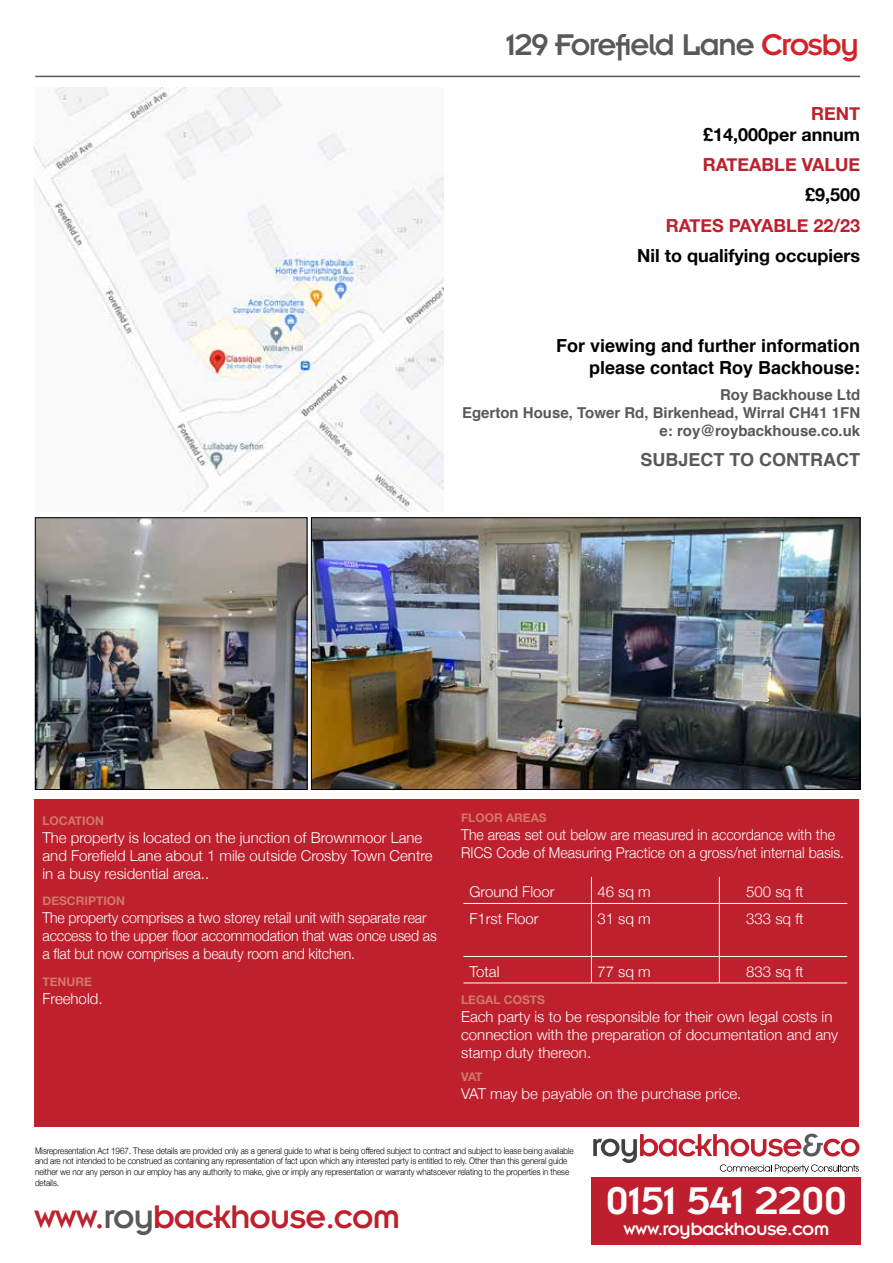
<style>
.page{position:relative;width:893px;height:1263px;background:#fff}
.page>*{position:absolute;margin:0;border:0;box-sizing:border-box;transform-origin:0 0}
.t1{font:42.45px "Insignia";letter-spacing:-.025em;color:#fff}
.t2{font:36px "Insignia";letter-spacing:-.03em;color:#be202e}
.t3{font:33px "Insignia";letter-spacing:-.05em;color:#58595b}
.t4{font:19.65px "Insignia";letter-spacing:-.03em;color:#fff}
.t5{font:700 18px/21.6px "Helvetica";color:#000;text-align:right}
.t6{font:700 18px "Helvetica Neue";color:#000}
.t7{font:700 18px "Helvetica Neue";color:#be202e}
.t8{font:700 18px "Helvetica";color:#58595b}
.t9{font:300 15px/18px "Helvetica Neue";color:#fff}
.t10{font:300 15px/18px "Helvetica Neue";color:#fff;scale:.94 1}
.t11{font:700 15px/18px "Helvetica";color:#58595b;text-align:right}
.t12{font:700 12px "Helvetica Neue";color:#d37867}
.t13{font:300 9px/10.8px "Helvetica Neue";letter-spacing:-.01em;color:#000;scale:.9 1}
.s1{color:#d2232a}
.s2{color:#58595b}
</style>
<div class="page">
<hr style="left:35px;top:76px;width:825px;height:1px;background:#58595b">
<div style="left:34px;top:799px;width:825px;height:328px;background:#be202e"></div>
<div style="left:592px;top:1178px;width:269px;height:67px;background:#be1e2d"></div>
<svg style="left:593px;top:1134px;width:266px;height:39px"></svg>
<img style="left:37px;top:519px;width:268px;height:269px">
<div style="left:35px;top:517px;width:272px;height:273px;border:1px solid #000"></div>
<img style="left:313px;top:519px;width:545px;height:269px">
<div style="left:311px;top:517px;width:549px;height:273px;border:1px solid #000"></div>
<img style="left:34px;top:87px;width:409px;height:424px">
<svg style="left:591px;top:877px;width:1px;height:26px"></svg>
<svg style="left:719px;top:877px;width:1px;height:26px"></svg>
<hr style="left:463px;top:903px;width:128px;height:1px;background:#fff">
<hr style="left:591px;top:903px;width:128px;height:1px;background:#fff">
<hr style="left:591px;top:904px;width:1px;height:52px;background:#fff">
<hr style="left:719px;top:903px;width:128px;height:1px;background:#fff">
<hr style="left:719px;top:904px;width:1px;height:52px;background:#fff">
<hr style="left:463px;top:956px;width:128px;height:1px;background:#fff">
<hr style="left:591px;top:956px;width:128px;height:1px;background:#fff">
<svg style="left:591px;top:957px;width:1px;height:25px"></svg>
<hr style="left:719px;top:956px;width:128px;height:1px;background:#fff">
<svg style="left:719px;top:957px;width:1px;height:25px"></svg>
<hr style="left:463px;top:982px;width:128px;height:1px;background:#fff">
<hr style="left:591px;top:982px;width:128px;height:1px;background:#fff">
<hr style="left:719px;top:982px;width:128px;height:1px;background:#fff">
<h3 class="t3" style="left:506px;top:28px;width:355px">129 Forefield Lane <span class="s1">Crosby</span></h3>
<h3 class="t7" style="left:811px;top:99px;width:50px">RENT</h3>
<h3 class="t6" style="left:703px;top:121px;width:159px">£14,000per annum</h3>
<h3 class="t7" style="left:703px;top:151px;width:159px">RATEABLE VALUE</h3>
<h3 class="t6" style="left:805px;top:181px;width:57px">£9,500</h3>
<h3 class="t7" style="left:666px;top:211px;width:196px">RATES PAYABLE 22/23</h3>
<h3 class="t6" style="left:637px;top:241px;width:224px">Nil to qualifying occupiers</h3>
<h3 class="t5" style="left:556px;top:335px;width:306px">For viewing and further information please contact Roy Backhouse:</h3>
<h3 class="t11" style="left:462px;top:386px;width:400px">Roy Backhouse Ltd<br>Egerton House, Tower Rd, Birkenhead, Wirral CH41 1FN e: roy@roybackhouse.co.uk</h3>
<h3 class="t8" style="left:640px;top:445px;width:221px">SUBJECT TO CONTRACT</h3>
<h3 class="t12" style="left:43px;top:811px;width:63px">LOCATION</h3>
<h3 class="t9" style="left:43px;top:827px;width:392px">The property is located on the junction of Brownmoor Lane and Forefield Lane about 1 mile outside Crosby Town Centre in a busy residential area..</h3>
<h3 class="t12" style="left:43px;top:891px;width:84px">DESCRIPTION</h3>
<h3 class="t10" style="left:43px;top:908px;width:421px">The property comprises a two storey retail unit with separate rear acccess to the upper floor accommodation that was once used as a flat but now comprises a beauty room and kitchen.</h3>
<h3 class="t12" style="left:43px;top:972px;width:51px">TENURE</h3>
<h3 class="t9" style="left:43px;top:988px;width:62px">Freehold.</h3>
<h3 class="t12" style="left:461px;top:808px;width:87px">FLOOR AREAS</h3>
<h3 class="t10" style="left:461px;top:825px;width:409px">The areas set out below are measured in accordance with the<br>RICS Code of Measuring Practice on a gross/net internal basis.</h3>
<h3 class="t9" style="left:469px;top:882px;width:87px">Ground Floor</h3>
<h3 class="t9" style="left:597px;top:882px;width:55px">46 sq m</h3>
<h3 class="t9" style="left:746px;top:882px;width:59px">500 sq ft</h3>
<h3 class="t9" style="left:469px;top:908px;width:71px">F1rst Floor</h3>
<h3 class="t9" style="left:597px;top:908px;width:55px">31 sq m</h3>
<h3 class="t9" style="left:746px;top:908px;width:59px">333 sq ft</h3>
<h3 class="t9" style="left:469px;top:961px;width:32px">Total</h3>
<h3 class="t9" style="left:597px;top:961px;width:55px">77 sq m</h3>
<h3 class="t9" style="left:746px;top:961px;width:59px">833 sq ft</h3>
<h3 class="t12" style="left:461px;top:990px;width:85px">LEGAL COSTS</h3>
<h3 class="t9" style="left:461px;top:1006px;width:379px">Each party is to be responsible for their own legal costs in connection with the preparation of documentation and any stamp duty thereon.</h3>
<h3 class="t12" style="left:461px;top:1067px;width:23px">VAT</h3>
<h3 class="t9" style="left:461px;top:1083px;width:282px">VAT may be payable on the purchase price.</h3>
<p class="t13" style="left:35px;top:1144px;width:600px">Misrepresentation Act 1967. These details are provided only as a general guide to what is being offered subject to contract and subject to lease being available and are not intended to be construed as containing any representation of fact upon which any interested party is entitled to rely. Other than this general guide neither we nor any person in our employ has any authority to make, give or imply any representation or warranty whatsoever relating to the properties in these details.</p>
<h2 class="t2" style="left:34px;top:1199px;width:368px">www.<span class="s2">roy</span>backhouse.com</h2>
<h1 class="t1" style="left:606px;top:1179px;width:243px">0151 541 2200</h1>
<h3 class="t4" style="left:623px;top:1219px;width:207px">www.roybackhouse.com</h3>
</div>
